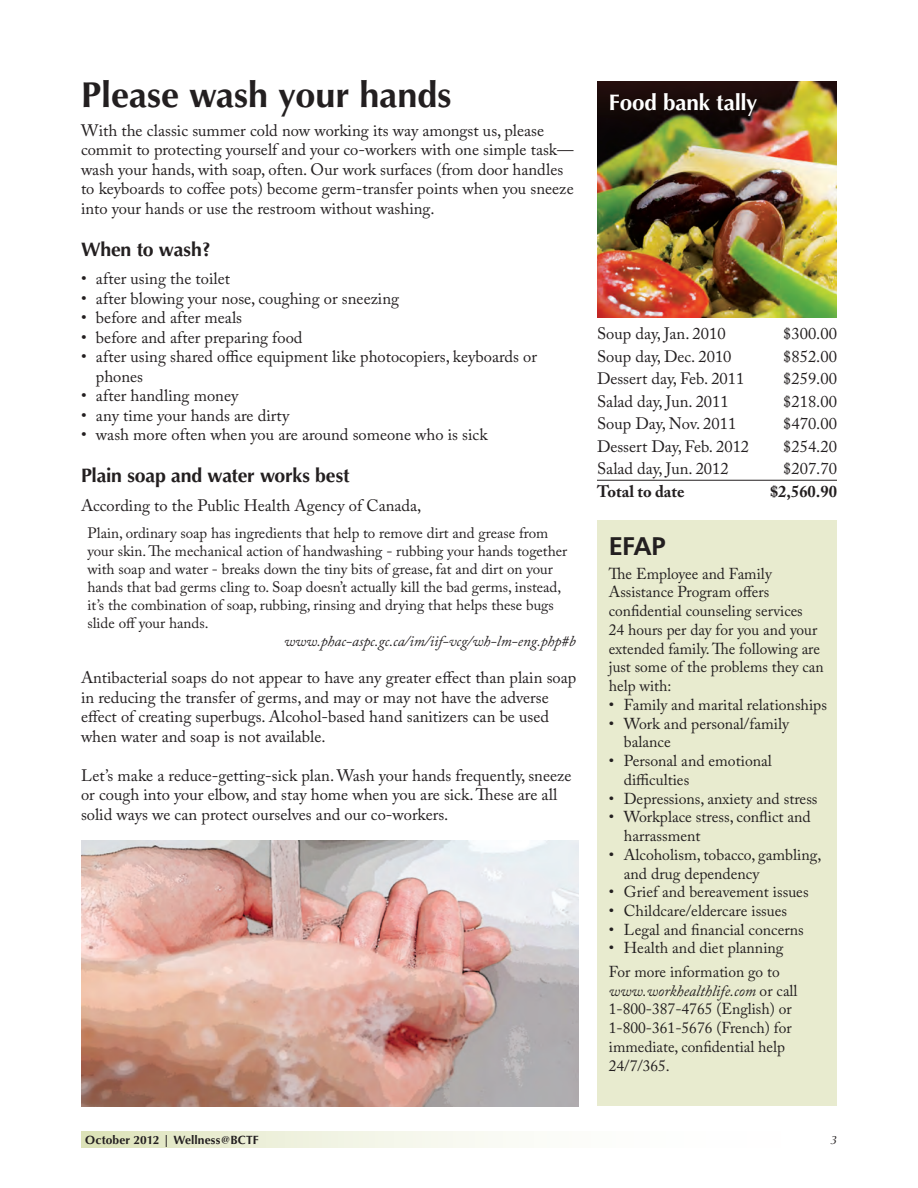
<style>
.page{position:relative;width:918px;height:1188px;background:#fff}
.page>*{position:absolute;margin:0;border:0;box-sizing:border-box;transform-origin:0 0}
.t1{font:700 36px "Optima";color:#231f20}
.t2{font:700 25.5px "Frutiger";color:#231f20}
.t3{font:700 22.5px "Optima";letter-spacing:-.01em;color:#fff}
.t4{font:700 19.5px "Optima";letter-spacing:-.01em;color:#231f20}
.t5{font:16.5px/19.5px "Adobe Caslon Pro";color:#231f20}
.t6{font:700 16.5px "Adobe Caslon Pro";color:#231f20}
.t7{font:15.75px/18.8px "Adobe Caslon Pro";color:#231f20}
.t8{font:15px/18px "Adobe Caslon Pro";color:#231f20}
.t9{font:italic 15px "Adobe Caslon Pro";color:#231f20}
.t10{font:700 12px "Optima";letter-spacing:.01em;color:#231f20}
.t11{font:italic 12px "Optima";color:#231f20}
.s1{font-style:italic}
</style>
<div class="page">
<svg style="left:81px;top:1132px;width:425px;height:16px"></svg>
<div style="left:597px;top:521px;width:239px;height:585px;background:#e8ebcf"></div>
<hr style="left:597px;top:480px;width:240px;height:1px;background:#231f20">
<img style="left:597px;top:81px;width:240px;height:237px">
<img style="left:81px;top:841px;width:498px;height:266px">
<h1 class="t1" style="left:81px;top:74px;width:372px">Please wash your hands</h1>
<p class="t5" style="left:81px;top:120px;width:494px">With the classic summer cold now working its way amongst us, please commit to protecting yourself and your co-workers with one simple task— wash your hands, with soap, often. Our work surfaces (from door handles to keyboards to coffee pots) become germ-transfer points when you sneeze into your hands or use the restroom without washing.</p>
<p class="t4" style="left:81px;top:238px;width:131px">When to wash?</p>
<p class="t5" style="left:81px;top:269px;width:150px">• after using the toilet</p>
<p class="t5" style="left:81px;top:288px;width:320px">• after blowing your nose, coughing or sneezing</p>
<p class="t5" style="left:81px;top:308px;width:163px">• before and after meals</p>
<p class="t5" style="left:81px;top:327px;width:223px">• before and after preparing food</p>
<p class="t5" style="left:96px;top:347px;width:443px;text-indent:-15px">• after using shared office equipment like photocopiers, keyboards or phones</p>
<p class="t5" style="left:81px;top:386px;width:159px">• after handling money</p>
<p class="t5" style="left:81px;top:405px;width:210px">• any time your hands are dirty</p>
<p class="t5" style="left:81px;top:425px;width:408px">• wash more often when you are around someone who is sick</p>
<p class="t4" style="left:81px;top:464px;width:270px">Plain soap and water works best</p>
<p class="t5" style="left:81px;top:495px;width:342px">According to the Public Health Agency of Canada,</p>
<p class="t8" style="left:87px;top:524px;width:481px">Plain, ordinary soap has ingredients that help to remove dirt and grease from your skin. The mechanical action of handwashing - rubbing your hands together with soap and water - breaks down the tiny bits of grease, fat and dirt on your hands that bad germs cling to. Soap doesn’t actually kill the bad germs, instead, it’s the combination of soap, rubbing, rinsing and drying that helps these bugs slide off your hands.</p>
<p class="t9" style="left:284px;top:632px;width:293px">www.phac-aspc.gc.ca/im/iif-vcg/wh-lm-eng.php#b</p>
<p class="t5" style="left:81px;top:668px;width:497px">Antibacterial soaps do not appear to have any greater effect than plain soap in reducing the transfer of germs, and may or may not have the adverse effect of creating superbugs. Alcohol-based hand sanitizers can be used when water and soap is not available.</p>
<p class="t5" style="left:81px;top:765px;width:492px">Let’s make a reduce-getting-sick plan. Wash your hands frequently, sneeze or cough into your elbow, and stay home when you are sick. These are all solid ways we can protect ourselves and our co-workers.</p>
<h3 class="t3" style="left:609px;top:89px;width:150px">Food bank tally</h3>
<p class="t5" style="left:597px;top:324px;width:130px">Soup day, Jan. 2010</p>
<p class="t5" style="left:783px;top:324px;width:55px">$300.00</p>
<p class="t5" style="left:597px;top:346px;width:136px">Soup day, Dec. 2010</p>
<p class="t5" style="left:783px;top:346px;width:55px">$852.00</p>
<p class="t5" style="left:597px;top:369px;width:149px">Dessert day, Feb. 2011</p>
<p class="t5" style="left:783px;top:369px;width:55px">$259.00</p>
<p class="t5" style="left:597px;top:391px;width:133px">Salad day, Jun. 2011</p>
<p class="t5" style="left:783px;top:391px;width:55px">$218.00</p>
<p class="t5" style="left:597px;top:414px;width:141px">Soup Day, Nov. 2011</p>
<p class="t5" style="left:783px;top:414px;width:55px">$470.00</p>
<p class="t5" style="left:597px;top:436px;width:154px">Dessert Day, Feb. 2012</p>
<p class="t5" style="left:783px;top:436px;width:55px">$254.20</p>
<p class="t5" style="left:597px;top:459px;width:133px">Salad day, Jun. 2012</p>
<p class="t5" style="left:783px;top:459px;width:55px">$207.70</p>
<p class="t6" style="left:597px;top:481px;width:89px">Total to date</p>
<p class="t6" style="left:770px;top:481px;width:68px">$2,560.90</p>
<h2 class="t2" style="left:609px;top:531px;width:58px">EFAP</h2>
<p class="t7" style="left:609px;top:564px;width:216px">The Employee and Family<br>Assistance Program offers confidential counseling services<br>24 hours per day for you and your extended family. The following are just some of the problems they can help with:</p>
<p class="t7" style="left:609px;top:695px;width:220px">• Family and marital relationships</p>
<p class="t7" style="left:624px;top:714px;width:167px;text-indent:-15px">• Work and personal/family balance</p>
<p class="t7" style="left:624px;top:751px;width:150px;text-indent:-15px">• Personal and emotional difficulties</p>
<p class="t7" style="left:609px;top:789px;width:210px">• Depressions, anxiety and stress</p>
<p class="t7" style="left:624px;top:807px;width:188px;text-indent:-15px">• Workplace stress, conflict and harrassment</p>
<p class="t7" style="left:624px;top:845px;width:199px;text-indent:-15px">• Alcoholism, tobacco, gambling, and drug dependency</p>
<p class="t7" style="left:609px;top:882px;width:201px">• Grief and bereavement issues</p>
<p class="t7" style="left:609px;top:901px;width:180px">• Childcare/eldercare issues</p>
<p class="t7" style="left:609px;top:920px;width:197px">• Legal and financial concerns</p>
<p class="t7" style="left:609px;top:936px;width:176px;line-height:23.4px">• Health and diet planning<br>For more information go to</p>
<p class="t7" style="left:609px;top:981px;width:190px"><span class="s1">www.workhealthlife.com</span> or call<br>1-800-387-4765 (English) or<br>1-800-361-5676 (French) for immediate, confidential help<br>24/7/365.</p>
<p class="t10" style="left:85px;top:1133px;width:175px">October 2012 | Wellness@BCTF</p>
<p class="t11" style="left:830px;top:1133px;width:8px">3</p>
</div>
